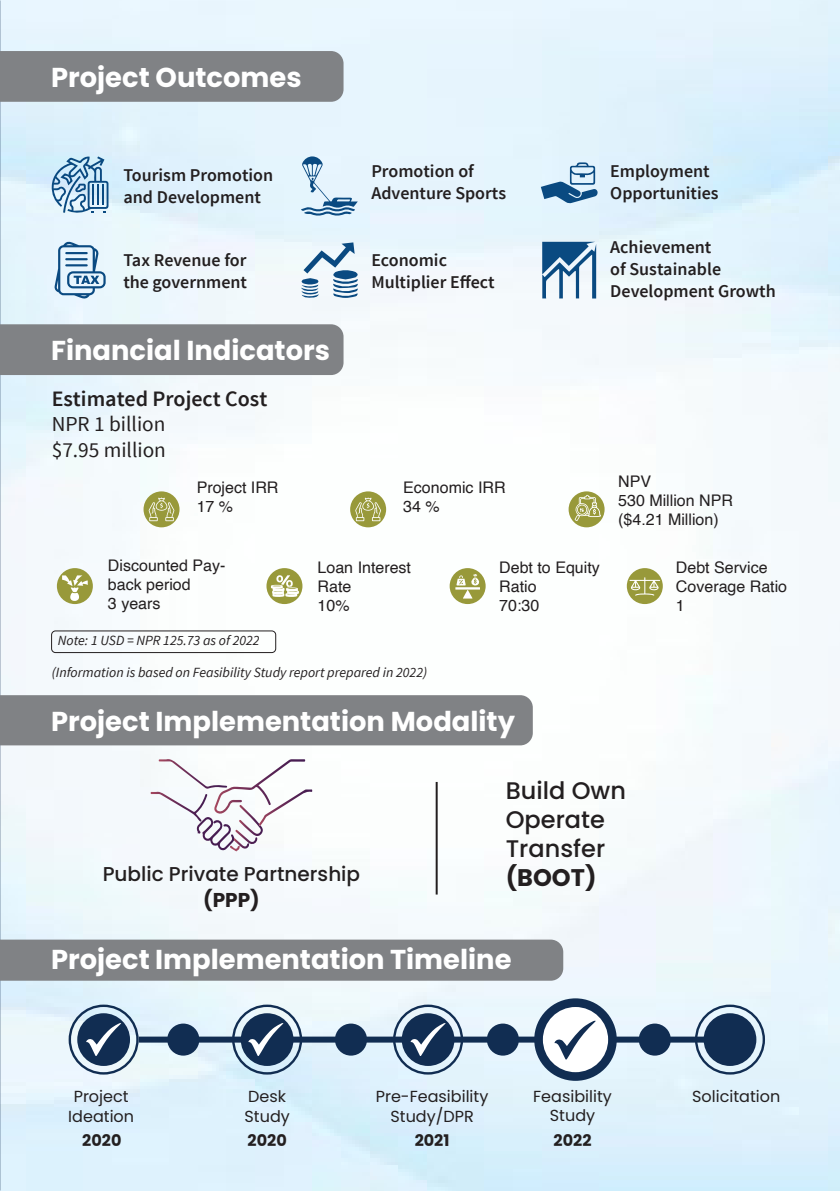
<style>
.page{position:relative;width:840px;height:1191px;background:#fff}
.page>*{position:absolute;margin:0;border:0;box-sizing:border-box;transform-origin:0 0}
.t1{font:700 27.4px "Poppins";color:#fff}
.t2{font:500 24px/28.8px "Poppins";color:#231f20}
.t3{font:700 24px "Poppins";color:#231f20}
.t4{font:600 22px "Source Sans Pro";color:#231f20}
.t5{font:21.2px "Source Sans Pro";color:#231f20}
.t6{font:500 20px "Poppins";color:#231f20}
.t7{font:700 20px "Poppins";color:#231f20}
.t8{font:600 18px/21.6px "Source Sans Pro";color:#231f20}
.t9{font:16px/19.2px "Helvetica";color:#231f20}
.t10{font:16px "Poppins";color:#231f20}
.t11{font:700 16px "Poppins";color:#231f20}
.t12{font:italic 14px "Source Sans Pro";color:#231f20}
</style>
<div class="page">
<img style="left:0;top:0;width:839px;height:1191px">
<div style="left:0;top:324px;width:343px;height:51px;background:#808285"></div>
<div style="left:0;top:51px;width:343px;height:51px;background:#808285"></div>
<div style="left:0;top:695px;width:532px;height:50px;background:#808285"></div>
<div style="left:0;top:939px;width:563px;height:41px;background:#808285"></div>
<div style="left:139px;top:1036px;width:612px;height:6px;background:#112d52"></div>
<div style="left:241px;top:1013px;width:52px;height:53px;background:#112d52;border-radius:50%"></div>
<div style="left:703px;top:1013px;width:53px;height:53px;background:#112d52;border-radius:50%"></div>
<div style="left:167px;top:1023px;width:32px;height:32px;background:#112d52;border-radius:50%"></div>
<div style="left:335px;top:1023px;width:32px;height:32px;background:#112d52;border-radius:50%"></div>
<div style="left:486px;top:1023px;width:32px;height:32px;background:#112d52;border-radius:50%"></div>
<div style="left:638px;top:1023px;width:32px;height:32px;background:#112d52;border-radius:50%"></div>
<div style="left:232px;top:1004px;width:70px;height:70px;border:2px solid #112d52;border-radius:50%"></div>
<div style="left:77px;top:1013px;width:53px;height:53px;background:#112d52;border-radius:50%"></div>
<div style="left:69px;top:1004px;width:70px;height:70px;border:2px solid #112d52;border-radius:50%"></div>
<div style="left:694px;top:1004px;width:70px;height:70px;border:2px solid #112d52;border-radius:50%"></div>
<div style="left:534px;top:998px;width:82px;height:82px;background:#112d52;border-radius:50%"></div>
<svg style="left:541px;top:1005px;width:68px;height:68px;background:#e4e7eb"></svg>
<div style="left:540px;top:1004px;width:70px;height:70px;border:2px solid #112d52;border-radius:50%"></div>
<svg style="left:554px;top:1020px;width:41px;height:40px"></svg>
<div style="left:401px;top:1013px;width:53px;height:53px;background:#112d52;border-radius:50%"></div>
<div style="left:393px;top:1004px;width:70px;height:70px;border:2px solid #112d52;border-radius:50%"></div>
<svg style="left:150px;top:759px;width:162px;height:92px"></svg>
<svg style="left:86px;top:1023px;width:35px;height:33px"></svg>
<svg style="left:248px;top:1023px;width:35px;height:33px"></svg>
<svg style="left:410px;top:1023px;width:35px;height:33px"></svg>
<svg style="left:542px;top:242px;width:54px;height:56px"></svg>
<svg style="left:301px;top:242px;width:57px;height:56px"></svg>
<svg style="left:540px;top:162px;width:57px;height:41px;background:#92b4cf"></svg>
<svg style="left:54px;top:242px;width:52px;height:56px;background:#a2bfd6"></svg>
<svg style="left:51px;top:156px;width:57px;height:58px;background:#9bbed6"></svg>
<hr style="left:92px;top:185px;width:2px;height:20px;background:#0a4a81">
<hr style="left:97px;top:185px;width:2px;height:20px;background:#0a4a81">
<hr style="left:102px;top:185px;width:2px;height:20px;background:#0a4a81">
<svg style="left:301px;top:156px;width:56px;height:60px;background:#b8d1e3"></svg>
<svg style="left:143px;top:491px;width:36px;height:36px"></svg>
<svg style="left:148px;top:497px;width:26px;height:24px"></svg>
<div style="left:350px;top:491px;width:36px;height:36px;background:#98993a;border-radius:50%"></div>
<svg style="left:355px;top:497px;width:26px;height:24px"></svg>
<div style="left:57px;top:568px;width:36px;height:36px;background:#98993a;border-radius:50%"></div>
<svg style="left:62px;top:575px;width:26px;height:26px"></svg>
<div style="left:449px;top:568px;width:36px;height:36px;background:#98993a;border-radius:50%"></div>
<svg style="left:455px;top:574px;width:24px;height:24px"></svg>
<div style="left:266px;top:568px;width:36px;height:36px;background:#98993a;border-radius:50%"></div>
<svg style="left:271px;top:575px;width:28px;height:22px"></svg>
<div style="left:568px;top:491px;width:36px;height:36px;background:#98993a;border-radius:50%"></div>
<svg style="left:574px;top:495px;width:26px;height:26px"></svg>
<div style="left:626px;top:568px;width:36px;height:36px;background:#98993a;border-radius:50%"></div>
<svg style="left:629px;top:577px;width:30px;height:19px"></svg>
<div style="left:51px;top:630px;width:225px;height:23px;border:1px solid #231f20;border-radius:4px"></div>
<hr style="left:435px;top:782px;width:2px;height:112px;background:#231f20">
<p class="t1" style="left:51px;top:62px;width:252px">Project Outcomes</p>
<p class="t8" style="left:123px;top:165px;width:151px">Tourism Promotion and Development</p>
<p class="t8" style="left:123px;top:250px;width:125px">Tax Revenue for the government</p>
<p class="t8" style="left:371px;top:161px;width:136px">Promotion of<br>Adventure Sports</p>
<p class="t8" style="left:371px;top:250px;width:125px">Economic<br>Multiplier Effect</p>
<p class="t8" style="left:610px;top:161px;width:110px">Employment<br>Opportunities</p>
<p class="t8" style="left:610px;top:237px;width:167px">Achievement<br>of Sustainable<br>Development Growth</p>
<p class="t1" style="left:51px;top:334px;width:280px">Financial Indicators</p>
<p class="t4" style="left:52px;top:384px;width:217px">Estimated Project Cost</p>
<p class="t5" style="left:52px;top:411px;width:115px">NPR 1 billion</p>
<p class="t5" style="left:52px;top:436px;width:116px">$7.95 million</p>
<p class="t9" style="left:196px;top:478px;width:83px">Project IRR</p>
<p class="t9" style="left:196px;top:498px;width:38px">17 %</p>
<p class="t9" style="left:108px;top:556px;width:119px">Discounted Pay&shy;back period</p>
<p class="t9" style="left:108px;top:594px;width:54px">3 years</p>
<p class="t9" style="left:403px;top:478px;width:104px">Economic IRR</p>
<p class="t9" style="left:403px;top:498px;width:38px">34 %</p>
<p class="t9" style="left:317px;top:558px;width:95px">Loan Interest<br>Rate</p>
<p class="t9" style="left:317px;top:596px;width:34px">10%</p>
<p class="t9" style="left:499px;top:558px;width:102px">Debt to Equity<br>Ratio</p>
<p class="t9" style="left:499px;top:596px;width:42px">70:30</p>
<p class="t12" style="left:58px;top:632px;width:203px">Note: 1 USD = NPR 125.73 as of 2022</p>
<p class="t12" style="left:52px;top:664px;width:377px">(Information is based on Feasibility Study report prepared in 2022)</p>
<p class="t1" style="left:51px;top:705px;width:465px">Project Implementation Modality</p>
<p class="t9" style="left:618px;top:472px;width:34px">NPV</p>
<p class="t9" style="left:618px;top:491px;width:116px">530 Million NPR</p>
<p class="t9" style="left:618px;top:510px;width:102px">($4.21 Million)</p>
<p class="t9" style="left:675px;top:558px;width:113px">Debt Service<br>Coverage Ratio</p>
<p class="t9" style="left:675px;top:596px;width:10px">1</p>
<p class="t6" style="left:103px;top:862px;width:259px">Public Private Partnership</p>
<p class="t7" style="left:203px;top:888px;width:58px">(PPP)</p>
<p class="t2" style="left:505px;top:776px;width:122px">Build Own<br>Operate<br>Transfer</p>
<p class="t3" style="left:505px;top:863px;width:92px">(BOOT)</p>
<p class="t1" style="left:51px;top:943px;width:461px">Project Implementation Timeline</p>
<p class="t10" style="left:533px;top:1087px;width:80px">Feasibility</p>
<p class="t10" style="left:549px;top:1106px;width:47px">Study</p>
<p class="t10" style="left:74px;top:1087px;width:56px">Project</p>
<p class="t10" style="left:68px;top:1106px;width:67px">Ideation</p>
<p class="t11" style="left:82px;top:1131px;width:41px">2020</p>
<p class="t11" style="left:247px;top:1131px;width:41px">2020</p>
<p class="t11" style="left:414px;top:1131px;width:36px">2021</p>
<p class="t11" style="left:553px;top:1131px;width:39px">2022</p>
<p class="t10" style="left:375px;top:1087px;width:114px">Pre-Feasibility</p>
<p class="t10" style="left:390px;top:1106px;width:85px">Study/DPR</p>
<p class="t10" style="left:248px;top:1087px;width:39px">Desk</p>
<p class="t10" style="left:244px;top:1106px;width:47px">Study</p>
<p class="t10" style="left:691px;top:1087px;width:90px">Solicitation</p>
</div>
